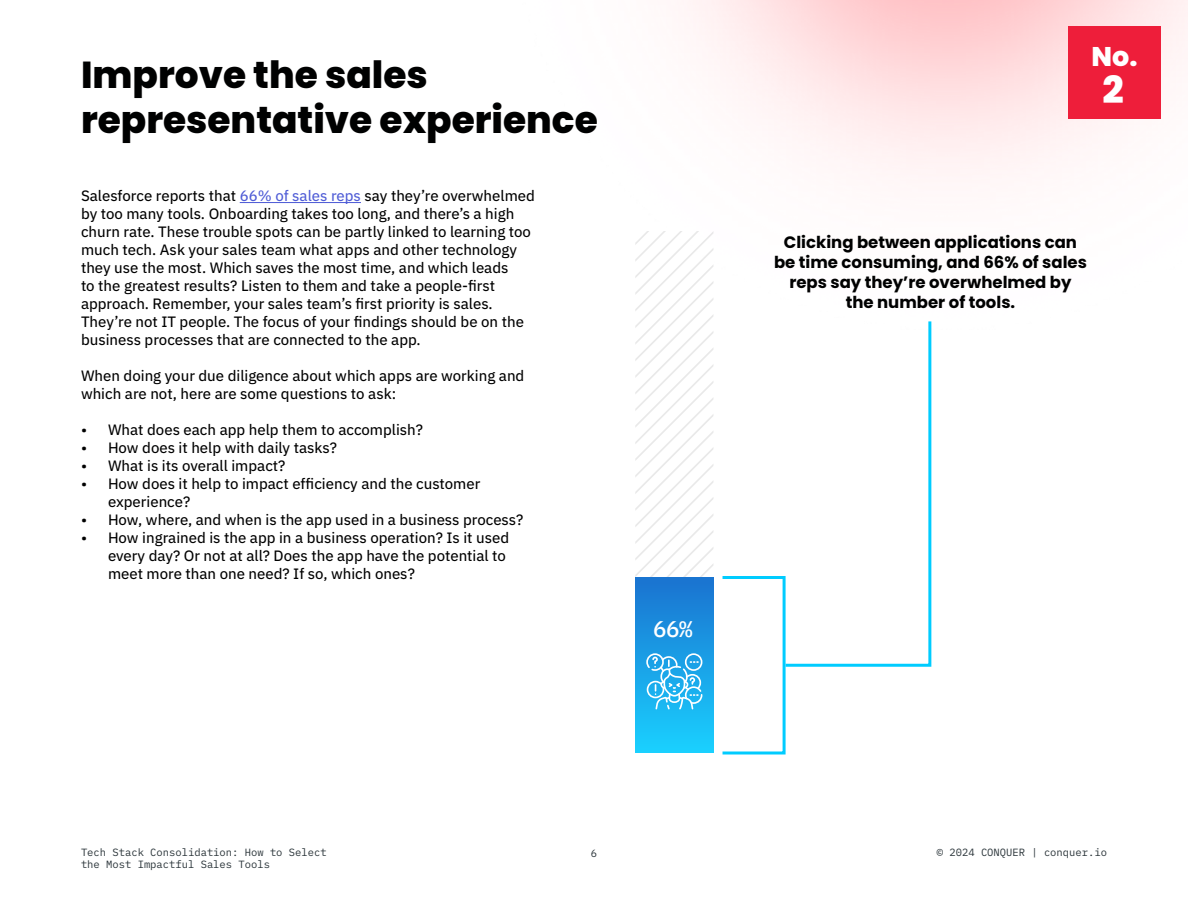
<style>
.page{position:relative;width:1188px;height:918px;background:#fff}
.page>*{position:absolute;margin:0;border:0;box-sizing:border-box;transform-origin:0 0}
.t1{font:800 37.5px/45px "Poppins";color:#000101}
.t2{font:800 37.5px "Poppins";color:#fff}
.t3{font:800 27px "Poppins";color:#fff}
.t4{font:500 22.5px "IBM Plex Mono";color:#fff}
.t5{font:700 16.5px/19.8px "Poppins";color:#000101;text-align:center}
.t6{font:15px/18px "IBM Plex Sans Text";color:#000101}
.t7{font:10.5px/12.6px "IBM Plex Mono";color:#2a3439}
.s1{color:#4f5cd6}
</style>
<div class="page">
<img style="left:239px;top:0;width:949px;height:382px">
<hr style="left:240px;top:202px;width:121px;height:1px;background:#4f5cd6">
<div style="left:1069px;top:26px;width:92px;height:92px;background:#ee1e3a"></div>
<svg style="left:635px;top:231px;width:78px;height:347px"></svg>
<div style="left:635px;top:578px;width:78px;height:175px;background:linear-gradient(to bottom,#1a73d0,#1ad1ff)"></div>
<svg style="left:646px;top:653px;width:56px;height:57px"></svg>
<div style="left:721px;top:576px;width:65px;height:178px;border:3px solid #0cf"></div>
<svg style="left:783px;top:318px;width:150px;height:350px"></svg>
<h1 class="t1" style="left:81px;top:53px;width:518px">Improve the sales representative experience</h1>
<p class="t6" style="left:81px;top:185px;width:455px">Salesforce reports that <span class="s1">66% of sales reps</span> say they’re overwhelmed by too many tools. Onboarding takes too long, and there’s a high churn rate. These trouble spots can be partly linked to learning too much tech. Ask your sales team what apps and other technology they use the most. Which saves the most time, and which leads<br>to the greatest results? Listen to them and take a people-first approach. Remember, your sales team’s first priority is sales.<br>They’re not IT people. The focus of your findings should be on the business processes that are connected to the app.</p>
<p class="t6" style="left:81px;top:365px;width:445px">When doing your due diligence about which apps are working and which are not, here are some questions to ask:</p>
<p class="t6" style="left:81px;top:419px;width:344px">• What does each app help them to accomplish?</p>
<p class="t6" style="left:81px;top:437px;width:258px">• How does it help with daily tasks?</p>
<p class="t6" style="left:81px;top:455px;width:206px">• What is its overall impact?</p>
<p class="t6" style="left:108px;top:473px;width:374px;text-indent:-27px">• How does it help to impact efficiency and the customer experience?</p>
<p class="t6" style="left:81px;top:509px;width:444px">• How, where, and when is the app used in a business process?</p>
<p class="t6" style="left:108px;top:527px;width:403px;text-indent:-27px">• How ingrained is the app in a business operation? Is it used every day? Or not at all? Does the app have the potential to meet more than one need? If so, which ones?</p>
<h3 class="t4" style="left:653px;top:612px;width:41px">66%</h3>
<h2 class="t3" style="left:1092px;top:40px;width:47px">No.</h2>
<h1 class="t2" style="left:1103px;top:68px;width:23px">2</h1>
<p class="t5" style="left:774px;top:233px;width:314px">Clicking between applications can be time consuming, and 66% of sales reps say they’re overwhelmed by the number of tools.</p>
<p class="t7" style="left:81px;top:845px;width:247px">Tech Stack Consolidation: How to Select the Most Impactful Sales Tools</p>
<p class="t7" style="left:591px;top:847px;width:8px">6</p>
<p class="t7" style="left:937px;top:845px;width:172px">© 2024 CONQUER | conquer.io</p>
</div>
